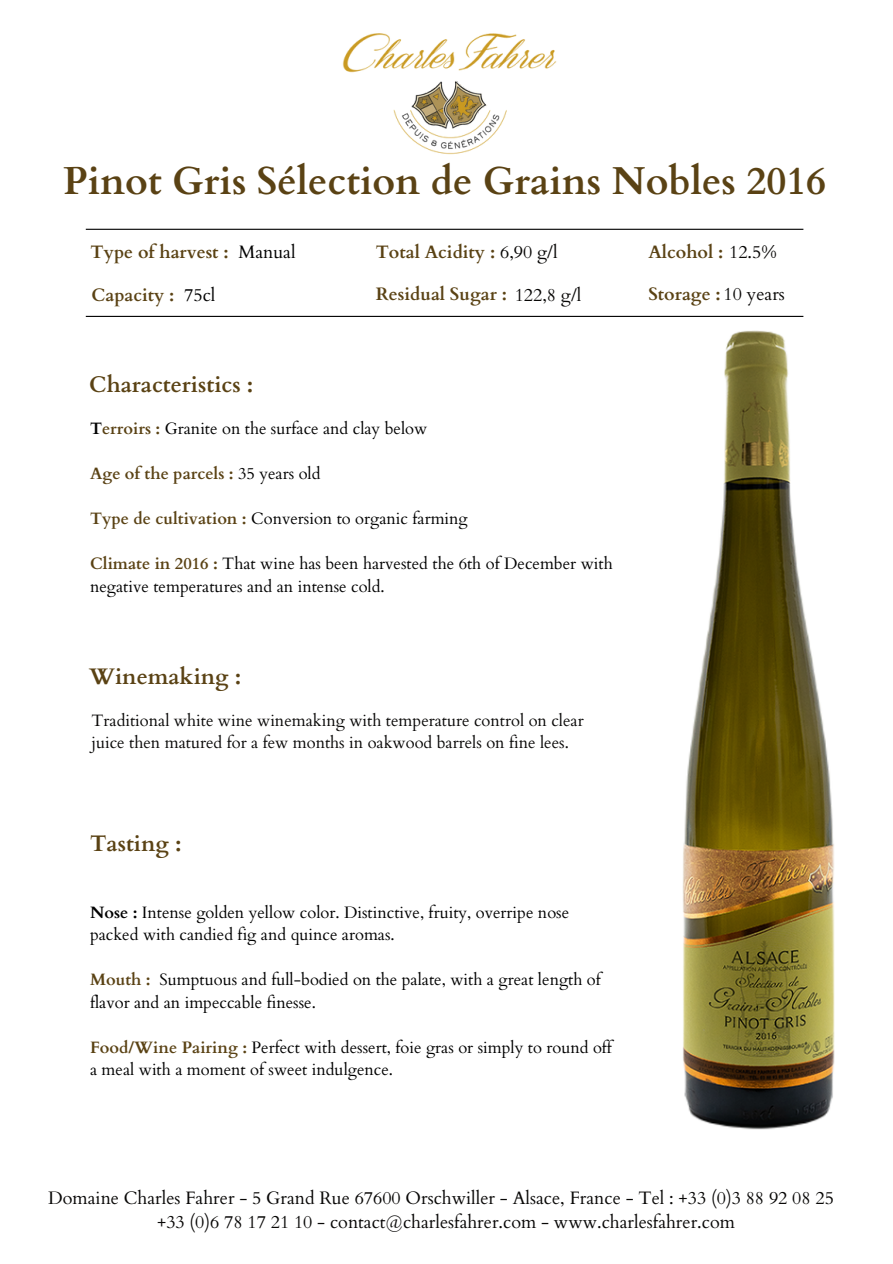
<style>
.page{position:relative;width:893px;height:1264px;background:#fff}
.page>*{position:absolute;margin:0;border:0;box-sizing:border-box;transform-origin:0 0}
.t1{font:700 39px "Cardo";color:#5a4214}
.t2{font:700 22.5px "Cardo";color:#5a4214}
.t3{font:18px/24.8px "Cardo";color:#080706;text-align:center}
.t4{font:700 18px "Cardo";color:#5a4214}
.t5{font:18px "Cardo";color:#000}
.t6{font:16.5px/22.5px "Cardo";color:#000}
.t7{font:16.5px/22.5px "Cardo";color:#080706}
.t8{font:700 16.5px "Cardo";color:#5a4214}
.s1{font-weight:400;color:#080706}
.s2{font-weight:400;color:#000}
.s3{font-weight:700}
.s4{font-weight:700;color:#5a4214}
</style>
<div class="page">
<hr style="left:86px;top:229px;width:717px;height:1px;background:#000">
<hr style="left:86px;top:316px;width:717px;height:1px;background:#000">
<img style="left:342px;top:33px;width:215px;height:122px">
<img style="left:333px;top:315px;width:502px;height:815px">
<h1 class="t1" style="left:63px;top:156px;width:764px">Pinot Gris Sélection de Grains Nobles 2016</h1>
<p class="t4" style="left:91px;top:240px;width:139px">Type of harvest :</p>
<p class="t4" style="left:375px;top:240px;width:183px">Total Acidity : <span class="s1">6,90 g/l</span></p>
<p class="t4" style="left:648px;top:240px;width:130px">Alcohol : <span class="s1">12.5%</span></p>
<p class="t4" style="left:375px;top:282px;width:207px">Residual Sugar : <span class="s1">122,8 g/l</span></p>
<p class="t4" style="left:648px;top:282px;width:138px">Storage : <span class="s1">10 years</span></p>
<p class="t5" style="left:238px;top:240px;width:59px">Manual</p>
<p class="t4" style="left:91px;top:283px;width:125px">Capacity : <span class="s2">75cl</span></p>
<h2 class="t2" style="left:89px;top:370px;width:165px">Characteristics :</h2>
<p class="t6" style="left:90px;top:418px;width:339px"><span class="s3">T</span><span class="s4">erroirs :</span> Granite on the surface and clay below</p>
<p class="t8" style="left:90px;top:463px;width:232px">Age of the parcels : <span class="s2">35 years old</span></p>
<p class="t6" style="left:90px;top:508px;width:379px"><span class="s4">Type de cultivation :</span> Conversion to organic farming</p>
<p class="t6" style="left:90px;top:553px;width:524px"><span class="s4">Climate in 2016 :</span> That wine has been harvested the 6th of December with negative temperatures and an intense cold.</p>
<h2 class="t2" style="left:89px;top:661px;width:153px">Winemaking :</h2>
<p class="t7" style="left:91px;top:709px;width:493px">Traditional white wine winemaking with temperature control on clear juice then matured for a few months in oakwood barrels on fine lees.</p>
<h2 class="t2" style="left:90px;top:828px;width:93px">Tasting :</h2>
<p class="t6" style="left:90px;top:901px;width:480px"><span class="s3">Nose :</span> Intense golden yellow color. Distinctive, fruity, overripe nose packed with candied fig and quince aromas.</p>
<p class="t6" style="left:90px;top:969px;width:512px"><span class="s4">Mouth :</span> Sumptuous and full-bodied on the palate, with a great length of flavor and an impeccable finesse.</p>
<p class="t6" style="left:90px;top:1036px;width:523px"><span class="s4">Food/Wine Pairing :</span> Perfect with dessert, foie gras or simply to round off a meal with a moment of sweet indulgence.</p>
<p class="t3" style="left:48px;top:1185px;width:787px">Domaine Charles Fahrer - 5 Grand Rue 67600 Orschwiller - Alsace, France - Tel : +33 (0)3 88 92 08 25 +33 (0)6 78 17 21 10 - contact@charlesfahrer.com - www.charlesfahrer.com</p>
</div>
